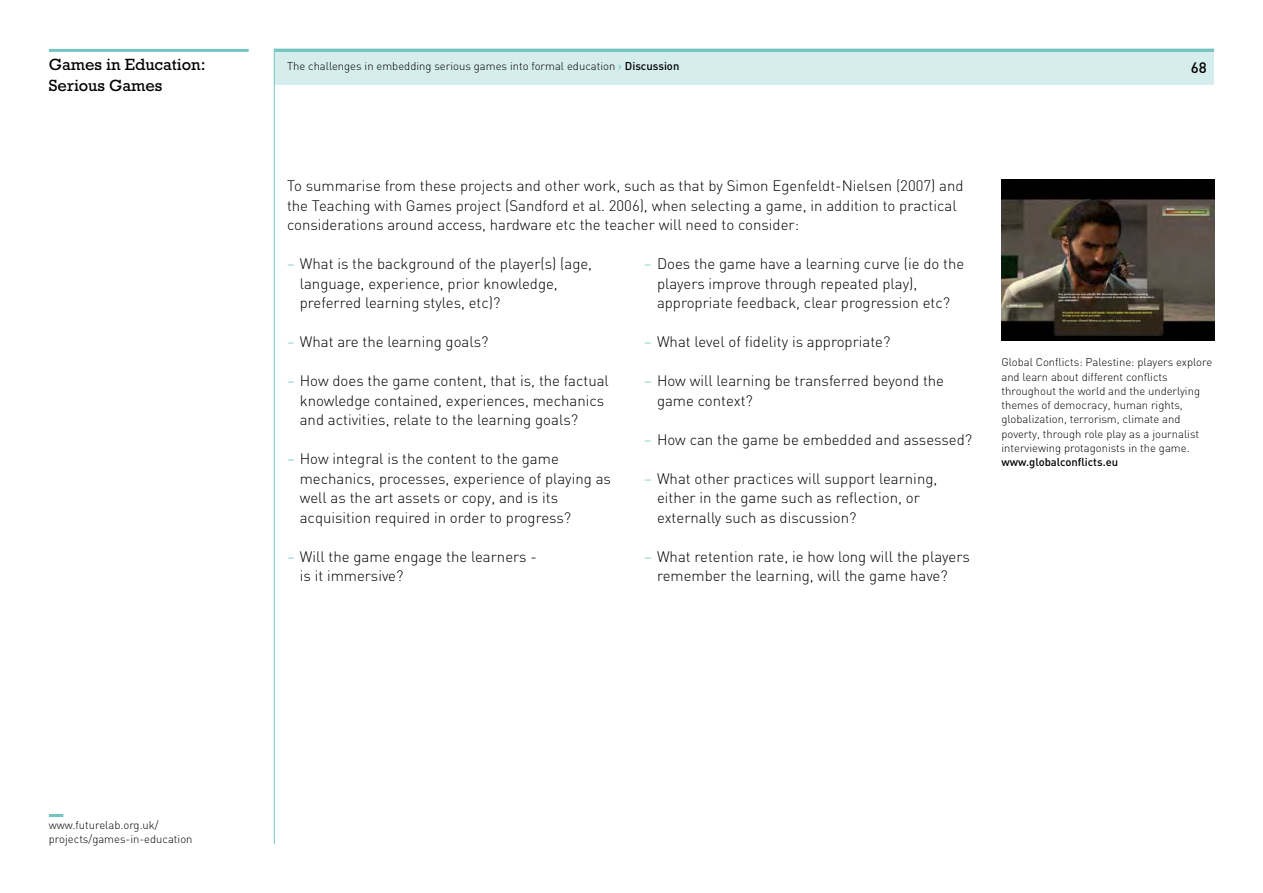
<style>
.page{position:relative;width:1263px;height:893px;background:#fff}
.page>*{position:absolute;margin:0;border:0;box-sizing:border-box;transform-origin:0 0}
.t1{font:16.5px "M Rockwell";color:#000}
.t2{font:300 15px/19.5px "DIN";color:#000}
.t3{font:500 15px "DIN";color:#000}
.t4{font:300 11.25px/14.2px "DIN";color:#000}
.t5{font:500 11.25px "DIN";color:#000}
.s1{font-weight:500;color:#74c4bf}
.s2{font-weight:500}
.s3{color:#74c4bf}
</style>
<div class="page">
<div style="left:274px;top:49px;width:940px;height:36px;background:#d5edec"></div>
<hr style="left:274px;top:49px;width:1px;height:795px;background:#74c4bf">
<hr style="left:49px;top:49px;width:200px;height:3px;background:#74c4bf">
<hr style="left:49px;top:814px;width:14px;height:3px;background:#74c4bf">
<hr style="left:274px;top:49px;width:940px;height:3px;background:#74c4bf">
<img style="left:1001px;top:179px;width:213px;height:161px">
<p class="t1" style="left:49px;top:55px;width:158px">Games in Education:</p>
<p class="t4" style="left:287px;top:59px;width:394px">the challenges in embedding serious games into formal education <span class="s1">›</span> <span class="s2">Discussion</span></p>
<p class="t3" style="left:1191px;top:58px;width:17px">68</p>
<p class="t1" style="left:49px;top:76px;width:115px">Serious Games</p>
<p class="t4" style="left:49px;top:818px;width:145px">www.futurelab.org.uk/ projects/games-in-education</p>
<p class="t2" style="left:287px;top:176px;width:678px">to summarise from these projects and other work, such as that by Simon egenfeldt-Nielsen (2007) and the teaching with Games project (Sandford et al. 2006), when selecting a game, in addition to practical considerations around access, hardware etc the teacher will need to consider:</p>
<p class="t2" style="left:300px;top:254px;width:294px;text-indent:-13px"><span class="s3">−</span> what is the background of the player(s) (age, language, experience, prior knowledge, preferred learning styles, etc)?</p>
<p class="t2" style="left:287px;top:332px;width:203px"><span class="s3">−</span> what are the learning goals?</p>
<p class="t2" style="left:300px;top:371px;width:311px;text-indent:-13px"><span class="s3">−</span> How does the game content, that is, the factual knowledge contained, experiences, mechanics and activities, relate to the learning goals?</p>
<p class="t2" style="left:300px;top:449px;width:313px;text-indent:-13px"><span class="s3">−</span> How integral is the content to the game mechanics, processes, experience of playing as well as the art assets or copy, and is its acquisition required in order to progress?</p>
<p class="t2" style="left:300px;top:547px;width:238px;text-indent:-13px"><span class="s3">−</span> will the game engage the learners - is it immersive?</p>
<p class="t2" style="left:657px;top:254px;width:309px;text-indent:-13px"><span class="s3">−</span> Does the game have a learning curve (ie do the players improve through repeated play), appropriate feedback, clear progression etc?</p>
<p class="t2" style="left:644px;top:332px;width:248px"><span class="s3">−</span> what level of fidelity is appropriate?</p>
<p class="t2" style="left:657px;top:371px;width:289px;text-indent:-13px"><span class="s3">−</span> How will learning be transferred beyond the game context?</p>
<p class="t2" style="left:644px;top:430px;width:329px"><span class="s3">−</span> How can the game be embedded and assessed?</p>
<p class="t2" style="left:657px;top:469px;width:282px;text-indent:-13px"><span class="s3">−</span> what other practices will support learning, either in the game such as reflection, or externally such as discussion?</p>
<p class="t2" style="left:657px;top:547px;width:314px;text-indent:-13px"><span class="s3">−</span> what retention rate, ie how long will the players remember the learning, will the game have?</p>
<p class="t4" style="left:1001px;top:355px;width:212px">Global Conflicts: Palestine: players explore and learn about different conflicts throughout the world and the underlying themes of democracy, human rights, globalization, terrorism, climate and poverty, through role play as a journalist interviewing protagonists in the game.</p>
<p class="t5" style="left:1001px;top:455px;width:118px">www.globalconflicts.eu</p>
</div>
